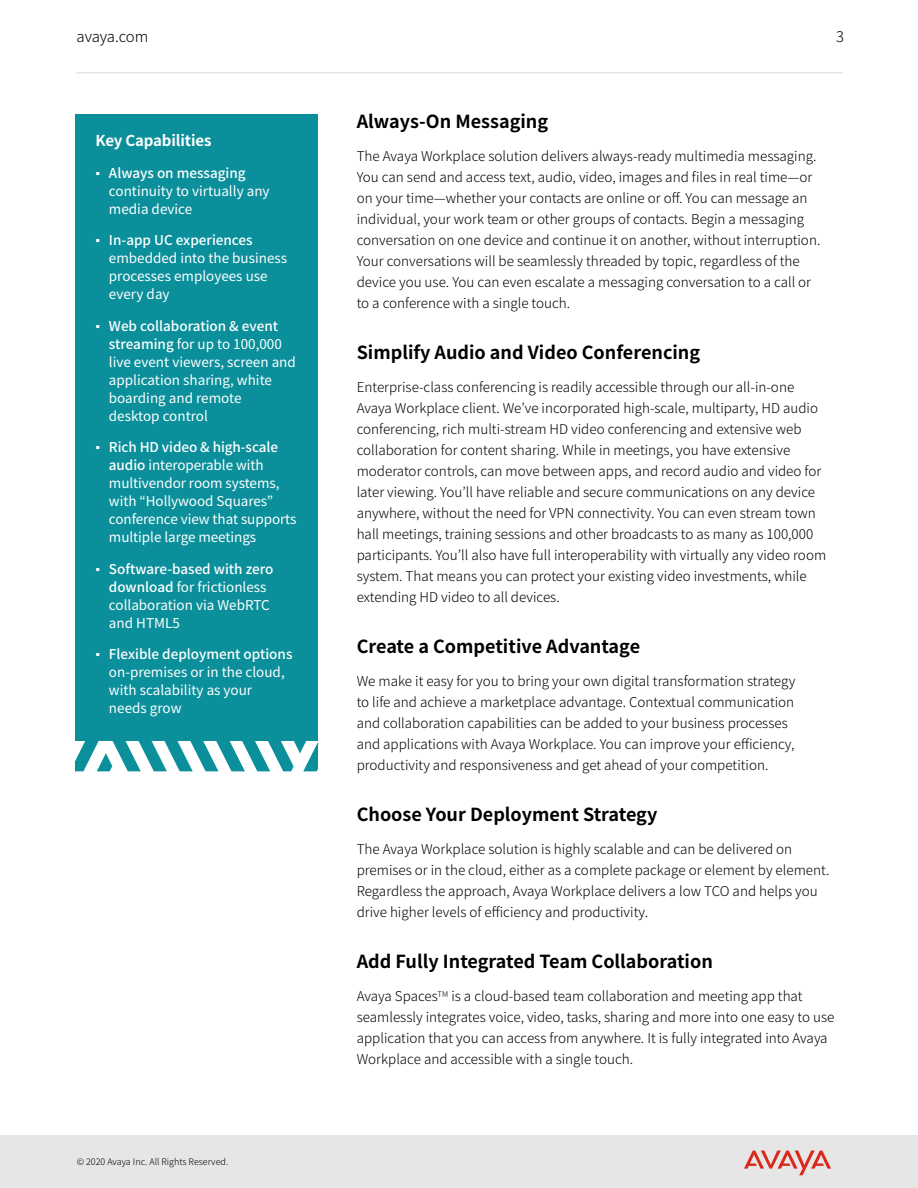
<style>
.page{position:relative;width:918px;height:1188px;background:#fff}
.page>*{position:absolute;margin:0;border:0;box-sizing:border-box;transform-origin:0 0}
.t1{font:700 18px "Noto Sans CJ Kjp";color:#000}
.t2{font:700 15px "Noto Sans CJ Kjp";letter-spacing:-.01em;color:#fff}
.t3{font:300 15px "Noto Sans CJ Kjp";letter-spacing:-.01em;color:#000}
.t4{font:300 14.7px "Noto Sans CJ Kjp";color:#000}
.t5{font:300 13.5px/21px "Noto Sans CJ Kjp";color:#000}
.t6{font:13.5px/18px "Noto Sans CJ Kjp";color:#fff}
.t7{font:300 9px "Noto Sans CJ Kjp";color:#000}
.s1{font-family:"Arial"}
.s2{font-weight:500}
</style>
<div class="page">
<div style="left:75px;top:114px;width:242px;height:626px;background:#0a8f9b"></div>
<svg style="left:75px;top:740px;width:243px;height:31px"></svg>
<div style="left:0;top:1136px;width:918px;height:52px;background:#e6e6e6"></div>
<svg style="left:744px;top:1150px;width:87px;height:25px"></svg>
<hr style="left:77px;top:72px;width:766px;height:1px;background:#e6e6e6">
<p class="t3" style="left:77px;top:28px;width:73px">avaya.com</p>
<p class="t4" style="left:836px;top:28px;width:9px">3</p>
<p class="t2" style="left:95px;top:132px;width:118px">Key Capabilities</p>
<p class="t6" style="left:109px;top:164px;width:162px;text-indent:-13px"><span class="s1">▪</span> <span class="s2">Always on messaging </span>continuity to virtually any media device</p>
<p class="t6" style="left:109px;top:232px;width:180px;text-indent:-13px"><span class="s1">▪</span> <span class="s2">In-app UC experiences </span>embedded into the business processes employees use every day</p>
<p class="t6" style="left:109px;top:317px;width:188px;text-indent:-14px"><span class="s1">▪</span> <span class="s2">Web collaboration &amp; event streaming</span> for up to 100,000 live event viewers, screen and application sharing, white boarding and remote<br>desktop control</p>
<p class="t6" style="left:109px;top:439px;width:189px;text-indent:-14px"><span class="s1">▪</span> <span class="s2">Rich HD video &amp; high-scale audio</span> interoperable with multivendor room systems, with “Hollywood Squares” conference view that supports multiple large meetings</p>
<p class="t6" style="left:109px;top:560px;width:166px;text-indent:-14px"><span class="s1">▪</span> <span class="s2">Software-based with zero download</span> for frictionless collaboration via WebRTC and HTML5</p>
<p class="t6" style="left:109px;top:645px;width:185px;text-indent:-13px"><span class="s1">▪</span> <span class="s2">Flexible deployment options </span>on-premises or in the cloud, with scalability as your needs grow</p>
<p class="t7" style="left:77px;top:1157px;width:153px">© 2020 Avaya Inc. All Rights Reserved.</p>
<h1 class="t1" style="left:357px;top:112px;width:193px">Always-On Messaging</h1>
<p class="t5" style="left:357px;top:146px;width:465px">The Avaya Workplace solution delivers always-ready multimedia messaging.<br>You can send and access text, audio, video, images and files in real time—or on your time—whether your contacts are online or off. You can message an individual, your work team or other groups of contacts. Begin a messaging conversation on one device and continue it on another, without interruption.<br>Your conversations will be seamlessly threaded by topic, regardless of the device you use. You can even escalate a messaging conversation to a call or to a conference with a single touch.</p>
<h1 class="t1" style="left:357px;top:343px;width:345px">Simplify Audio and Video Conferencing</h1>
<p class="t5" style="left:357px;top:377px;width:471px">Enterprise-class conferencing is readily accessible through our all-in-one Avaya Workplace client. We’ve incorporated high-scale, multiparty, HD audio conferencing, rich multi-stream HD video conferencing and extensive web collaboration for content sharing. While in meetings, you have extensive moderator controls, can move between apps, and record audio and video for later viewing. You’ll have reliable and secure communications on any device anywhere, without the need for VPN connectivity. You can even stream town hall meetings, training sessions and other broadcasts to as many as 100,000 participants. You’ll also have full interoperability with virtually any video room system. That means you can protect your existing video investments, while extending HD video to all devices.</p>
<h1 class="t1" style="left:357px;top:637px;width:285px">Create a Competitive Advantage</h1>
<p class="t5" style="left:357px;top:671px;width:440px">We make it easy for you to bring your own digital transformation strategy to life and achieve a marketplace advantage. Contextual communication and collaboration capabilities can be added to your business processes and applications with Avaya Workplace. You can improve your efficiency, productivity and responsiveness and get ahead of your competition.</p>
<h1 class="t1" style="left:357px;top:805px;width:302px">Choose Your Deployment Strategy</h1>
<p class="t5" style="left:357px;top:839px;width:474px">The Avaya Workplace solution is highly scalable and can be delivered on premises or in the cloud, either as a complete package or element by element.<br>Regardless the approach, Avaya Workplace delivers a low TCO and helps you drive higher levels of efficiency and productivity.</p>
<h1 class="t1" style="left:357px;top:952px;width:358px">Add Fully Integrated Team Collaboration</h1>
<p class="t5" style="left:357px;top:986px;width:479px">Avaya Spaces<sup>TM</sup> is a cloud-based team collaboration and meeting app that seamlessly integrates voice, video, tasks, sharing and more into one easy to use application that you can access from anywhere. It is fully integrated into Avaya Workplace and accessible with a single touch.</p>
</div>
